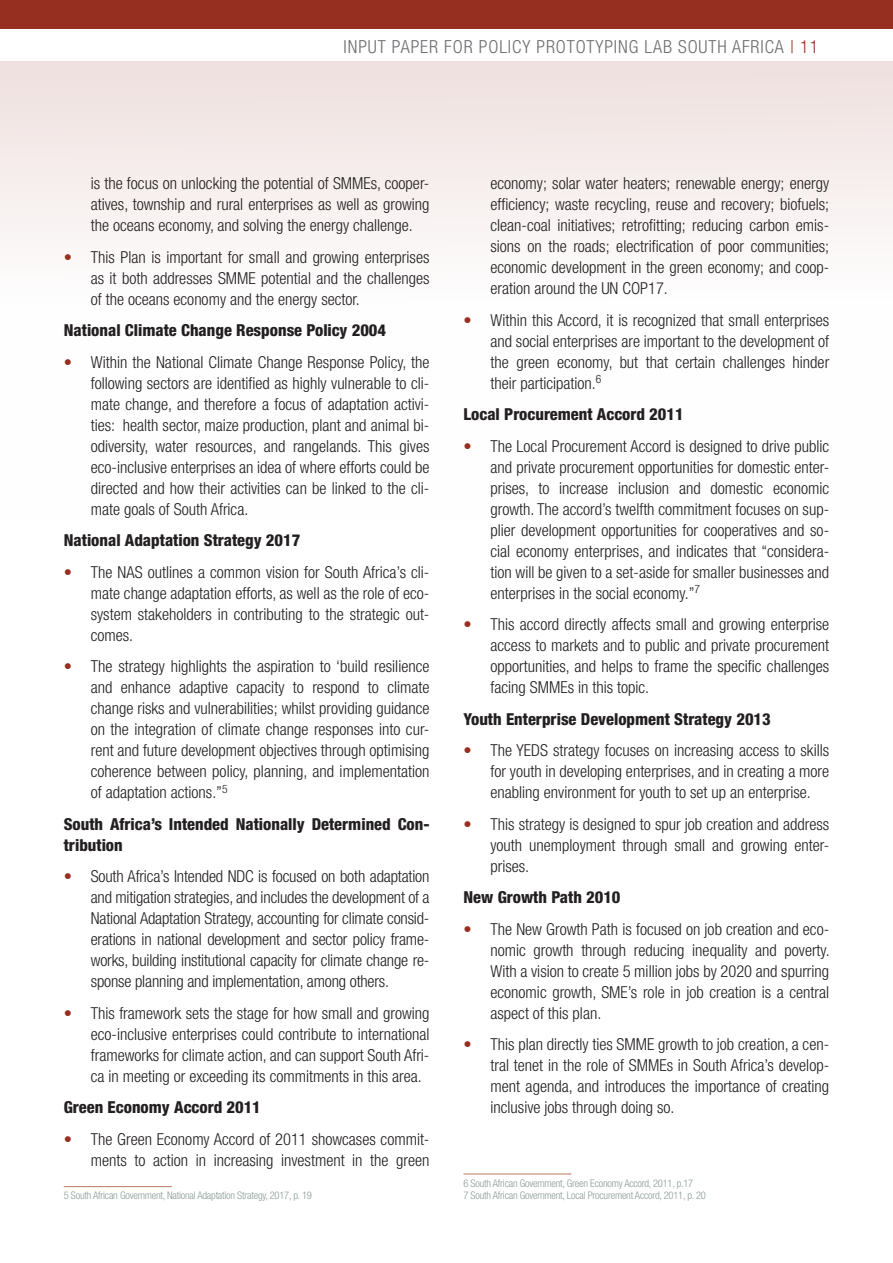
<style>
.page{position:relative;width:893px;height:1263px;background:#fff}
.page>*{position:absolute;margin:0;border:0;box-sizing:border-box;transform-origin:0 0}
.t1{font:300 condensed 18px "Helvetica Neue LT Std";letter-spacing:.05em;color:#6c6d70}
.t2{font:300 condensed 16.5px/21px "Helvetica Neue LT Std";color:#231f20;text-align:justify}
.p_text{font:800 condensed 16.5px/21px "Helvetica Neue LT Std";color:#231f20}
.Fußnoten{font:300 condensed 10.5px "Helvetica Neue LT Std";letter-spacing:-.02em;color:#8a9c97}
.s1{color:#972f20}
.s2{font-stretch:normal;color:#972f20}
</style>
<div class="page">
<div style="left:0;top:0;width:893px;height:29px;background:#972f20"></div>
<div style="left:0;top:62px;width:893px;height:458px;background:linear-gradient(to bottom,#f2e6e5,#fff)"></div>
<hr style="left:64px;top:1186px;width:108px;height:1px;background:#c2876f">
<hr style="left:463px;top:1173px;width:108px;height:1px;background:#c2876f">
<p class="t1" style="left:344px;top:36px;width:476px">INPUT PAPER FOR POLICY PROTOTYPING LAB SOUTH AFRICA <span class="s1">| 11</span></p>
<p class="t2" style="left:91px;top:173px;width:340px">is the focus on unlocking the potential of SMMEs, cooper&shy;atives, township and rural enterprises as well as growing the oceans economy, and solving the energy challenge.</p>
<p class="t2" style="left:91px;top:246px;width:340px;text-indent:-27px"><span class="s2">•</span> This Plan is important for small and growing enterprises as it both addresses SMME potential and the challenges of the oceans economy and the energy sector.</p>
<p class="p_text" style="left:64px;top:319px;width:324px">National Climate Change Response Policy 2004</p>
<p class="t2" style="left:91px;top:351px;width:340px;text-indent:-27px"><span class="s2">•</span> Within the National Climate Change Response Policy, the following sectors are identified as highly vulnerable to cli&shy;mate change, and therefore a focus of adaptation activi&shy;ties: health sector, maize production, plant and animal bi&shy;odiversity, water resources, and rangelands. This gives eco-inclusive enterprises an idea of where efforts could be directed and how their activities can be linked to the cli&shy;mate goals of South Africa.</p>
<p class="p_text" style="left:64px;top:529px;width:238px">National Adaptation Strategy 2017</p>
<p class="t2" style="left:91px;top:561px;width:340px;text-indent:-27px"><span class="s2">•</span> The NAS outlines a common vision for South Africa’s cli&shy;mate change adaptation efforts, as well as the role of eco&shy;system stakeholders in contributing to the strategic out&shy;comes.</p>
<p class="t2" style="left:91px;top:656px;width:340px;text-indent:-27px"><span class="s2">•</span> The strategy highlights the aspiration to ‘build resilience and enhance adaptive capacity to respond to climate change risks and vulnerabilities; whilst providing guidance on the integration of climate change responses into cur&shy;rent and future development objectives through optimising coherence between policy, planning, and implementation of adaptation actions.”<sup>5</sup></p>
<p class="p_text" style="left:64px;top:813px;width:367px">South Africa’s Intended Nationally Determined Con&shy;tribution</p>
<p class="t2" style="left:91px;top:866px;width:340px;text-indent:-27px"><span class="s2">•</span> South Africa’s Intended NDC is focused on both adaptation and mitigation strategies, and includes the development of a National Adaptation Strategy, accounting for climate consid&shy;erations in national development and sector policy frame&shy;works, building institutional capacity for climate change re&shy;sponse planning and implementation, among others.</p>
<p class="t2" style="left:91px;top:1002px;width:340px;text-indent:-27px"><span class="s2">•</span> This framework sets the stage for how small and growing eco-inclusive enterprises could contribute to international frameworks for climate action, and can support South Afri&shy;ca in meeting or exceeding its commitments in this area.</p>
<p class="p_text" style="left:64px;top:1096px;width:199px">Green Economy Accord 2011</p>
<p class="t2" style="left:64px;top:1128px;width:367px;text-align:right"><span class="s2">•</span> The Green Economy Accord of 2011 showcases commit&shy;ments to action in increasing investment in the green</p>
<p class="Fußnoten" style="left:64px;top:1189px;width:250px">5 South African Government, National Adaptation Strategy, 2017, p. 19</p>
<p class="t2" style="left:490px;top:173px;width:340px">economy; solar water heaters; renewable energy; energy efficiency; waste recycling, reuse and recovery; biofuels; clean-coal initiatives; retrofitting; reducing carbon emis&shy;sions on the roads; electrification of poor communities; economic development in the green economy; and coop&shy;eration around the UN COP17.</p>
<p class="t2" style="left:490px;top:309px;width:340px;text-indent:-27px"><span class="s2">•</span> Within this Accord, it is recognized that small enterprises and social enterprises are important to the development of the green economy, but that certain challenges hinder their participation.<sup>6</sup></p>
<p class="p_text" style="left:463px;top:403px;width:222px">Local Procurement Accord 2011</p>
<p class="t2" style="left:490px;top:435px;width:340px;text-indent:-27px"><span class="s2">•</span> The Local Procurement Accord is designed to drive public and private procurement opportunities for domestic enter&shy;prises, to increase inclusion and domestic economic growth. The accord’s twelfth commitment focuses on sup&shy;plier development opportunities for cooperatives and so&shy;cial economy enterprises, and indicates that “considera&shy;tion will be given to a set-aside for smaller businesses and enterprises in the social economy.”<sup>7</sup></p>
<p class="t2" style="left:490px;top:614px;width:340px;text-indent:-27px"><span class="s2">•</span> This accord directly affects small and growing enterprise access to markets and to public and private procurement opportunities, and helps to frame the specific challenges facing SMMEs in this topic.</p>
<p class="p_text" style="left:463px;top:708px;width:309px">Youth Enterprise Development Strategy 2013</p>
<p class="t2" style="left:490px;top:740px;width:340px;text-indent:-27px"><span class="s2">•</span> The YEDS strategy focuses on increasing access to skills for youth in developing enterprises, and in creating a more enabling environment for youth to set up an enterprise.</p>
<p class="t2" style="left:490px;top:813px;width:340px;text-indent:-27px"><span class="s2">•</span> This strategy is designed to spur job creation and address youth unemployment through small and growing enter&shy;prises.</p>
<p class="p_text" style="left:463px;top:886px;width:159px">New Growth Path 2010</p>
<p class="t2" style="left:490px;top:918px;width:341px;text-indent:-27px"><span class="s2">•</span> The New Growth Path is focused on job creation and eco&shy;nomic growth through reducing inequality and poverty.<br>With a vision to create 5 million jobs by 2020 and spurring economic growth, SME’s role in job creation is a central aspect of this plan.</p>
<p class="t2" style="left:490px;top:1034px;width:340px;text-indent:-27px"><span class="s2">•</span> This plan directly ties SMME growth to job creation, a cen&shy;tral tenet in the role of SMMEs in South Africa’s develop&shy;ment agenda, and introduces the importance of creating inclusive jobs through doing so.</p>
<p class="Fußnoten" style="left:463px;top:1177px;width:231px">6 South African Government, Green Economy Accord, 2011, p.17</p>
<p class="Fußnoten" style="left:463px;top:1189px;width:244px">7 South African Government, Local Procurement Accord, 2011, p. 20</p>
</div>
